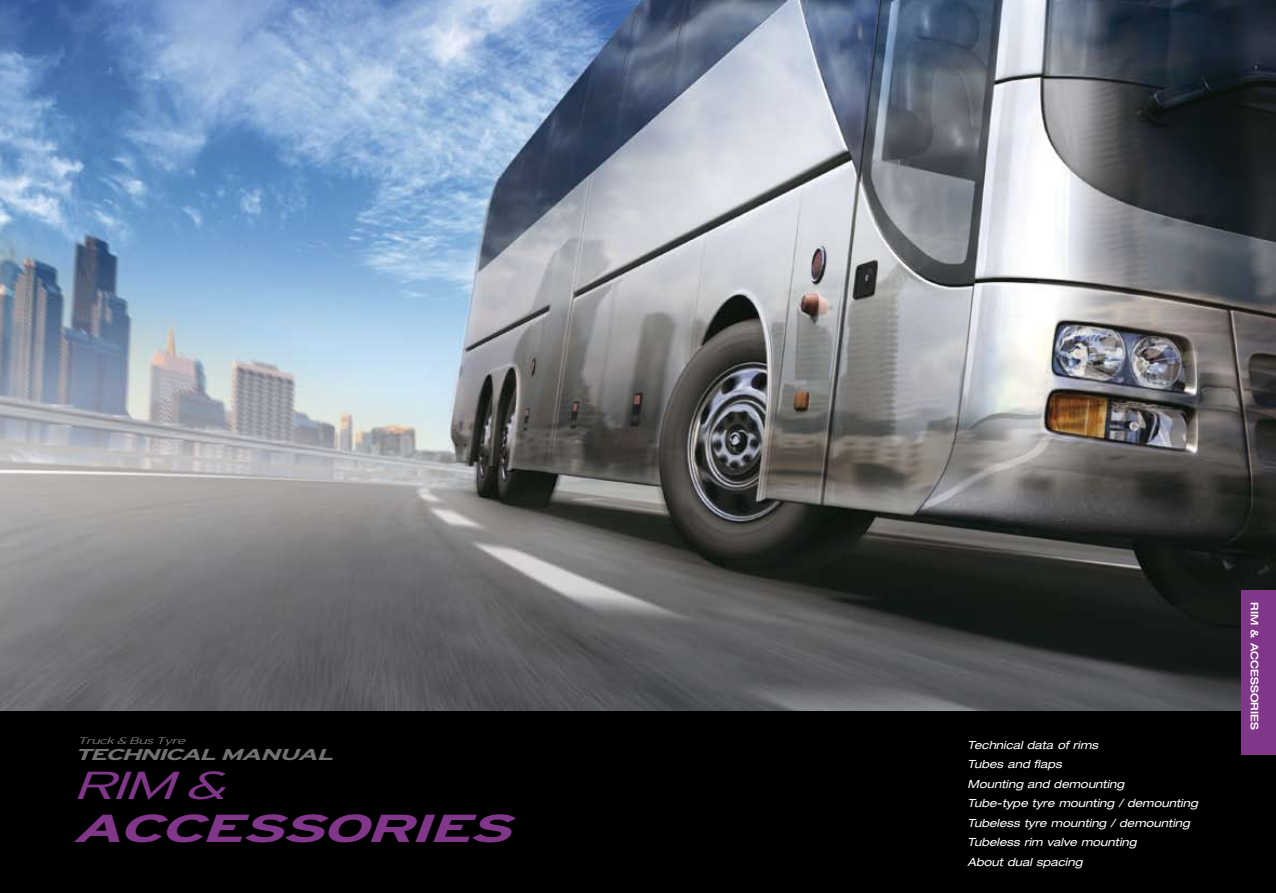
<style>
.page{position:relative;width:1276px;height:893px;background:#000}
.page>*{position:absolute;margin:0;border:0;box-sizing:border-box;transform-origin:0 0}
.t1{font:700 39px "Hankook";letter-spacing:-.015em;color:#803689}
.t2{font:300 39px "Hankook";color:#803689}
.t3{font:700 15.75px "Hankook";letter-spacing:-.01em;color:#707173}
.t4{font:italic expanded 11.25px/19.5px "Helvetica Neue";color:#fff}
.t5{font:500 expanded 10.5px "Helvetica Neue";color:#fff}
.t6{font:300 9.45px "Hankook";color:#707173}
</style>
<div class="page">
<img style="left:0;top:0;width:1276px;height:710px">
<div style="left:1242px;top:590px;width:34px;height:164px;background:#803689"></div>
<p class="t6" style="left:77px;top:735px;width:109px">Truck &amp; Bus Tyre</p>
<h2 class="t3" style="left:74px;top:745px;width:259px">TECHNICAL MANUAL</h2>
<h1 class="t2" style="left:71px;top:763px;width:151px">Rim &amp;</h1>
<h1 class="t1" style="left:71px;top:807px;width:438px">ACCESSORIES</h1>
<p class="t4" style="left:967px;top:735px;width:232px">Technical data of rims<br>Tubes and flaps<br>Mounting and demounting<br>Tube-type tyre mounting / demounting<br>Tubeless tyre mounting / demounting<br>Tubeless rim valve mounting<br>About dual spacing</p>
<p class="t5" style="left:1261px;top:602px;width:128px;rotate:90deg">Rim &amp; Accessories</p>
</div>
